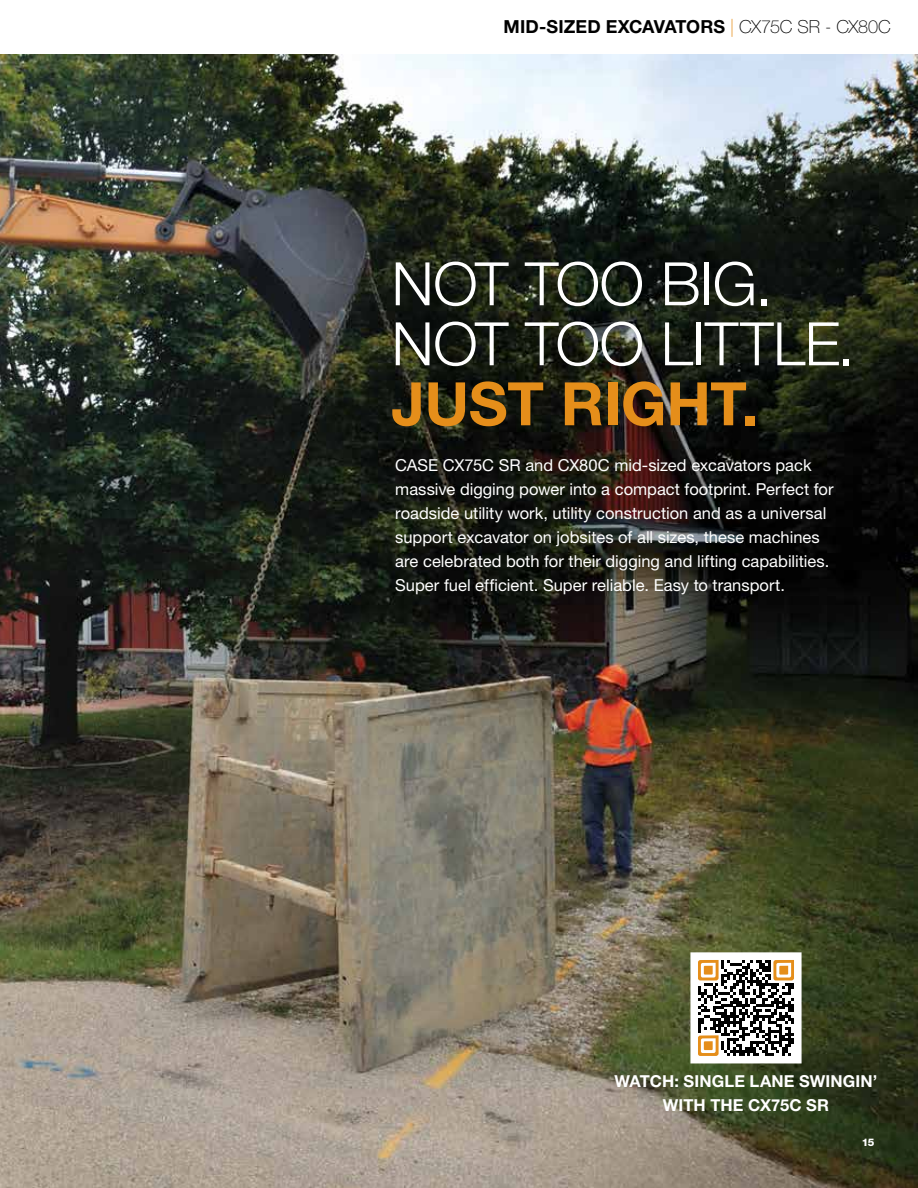
<style>
.page{position:relative;width:918px;height:1188px;background:#fff}
.page>*{position:absolute;margin:0;border:0;box-sizing:border-box;transform-origin:0 0}
.t1{font:300 60px/60px "Helvetica Neue LT Std";letter-spacing:-.01em;color:#fff}
.t2{font:700 60px "Helvetica Neue LT Std";letter-spacing:-.005em;color:#e58e1a}
.t3{font:700 18px "Helvetica Neue LT Std";color:#000}
.t4{font:16.5px/24px "Helvetica Neue LT Std";color:#fff}
.t5{font:700 16.5px/24px "Helvetica Neue LT Std";letter-spacing:.005em;color:#fff;text-align:center}
.t6{font:800 10.5px "Helvetica Neue LT Std";color:#fff}
.s1{font-weight:100;color:#e58e1a}
.s2{font-weight:100}
</style>
<div class="page">
<img style="left:0;top:54px;width:918px;height:1134px">
<svg style="left:687px;top:949px;width:118px;height:118px"></svg>
<p class="t3" style="left:504px;top:15px;width:389px">MID-SIZED EXCAVATORS <span class="s1">|</span> <span class="s2">CX75C SR - CX80C</span></p>
<h1 class="t1" style="left:392px;top:253px;width:465px">NOT TOO BIG.<br>NOT TOO LITTLE.</h1>
<h1 class="t2" style="left:392px;top:367px;width:369px">JUST RIGHT.</h1>
<p class="t4" style="left:395px;top:453px;width:440px">CASE CX75C SR and CX80C mid-sized excavators pack massive digging power into a compact footprint. Perfect for roadside utility work, utility construction and as a universal support excavator on jobsites of all sizes, these machines are celebrated both for their digging and lifting capabilities.<br>Super fuel efficient. Super reliable. Easy to transport.</p>
<p class="t5" style="left:615px;top:1069px;width:264px">WATCH: SINGLE LANE SWINGIN’<br>WITH THE CX75C SR</p>
<p class="t6" style="left:862px;top:1136px;width:14px">15</p>
</div>
